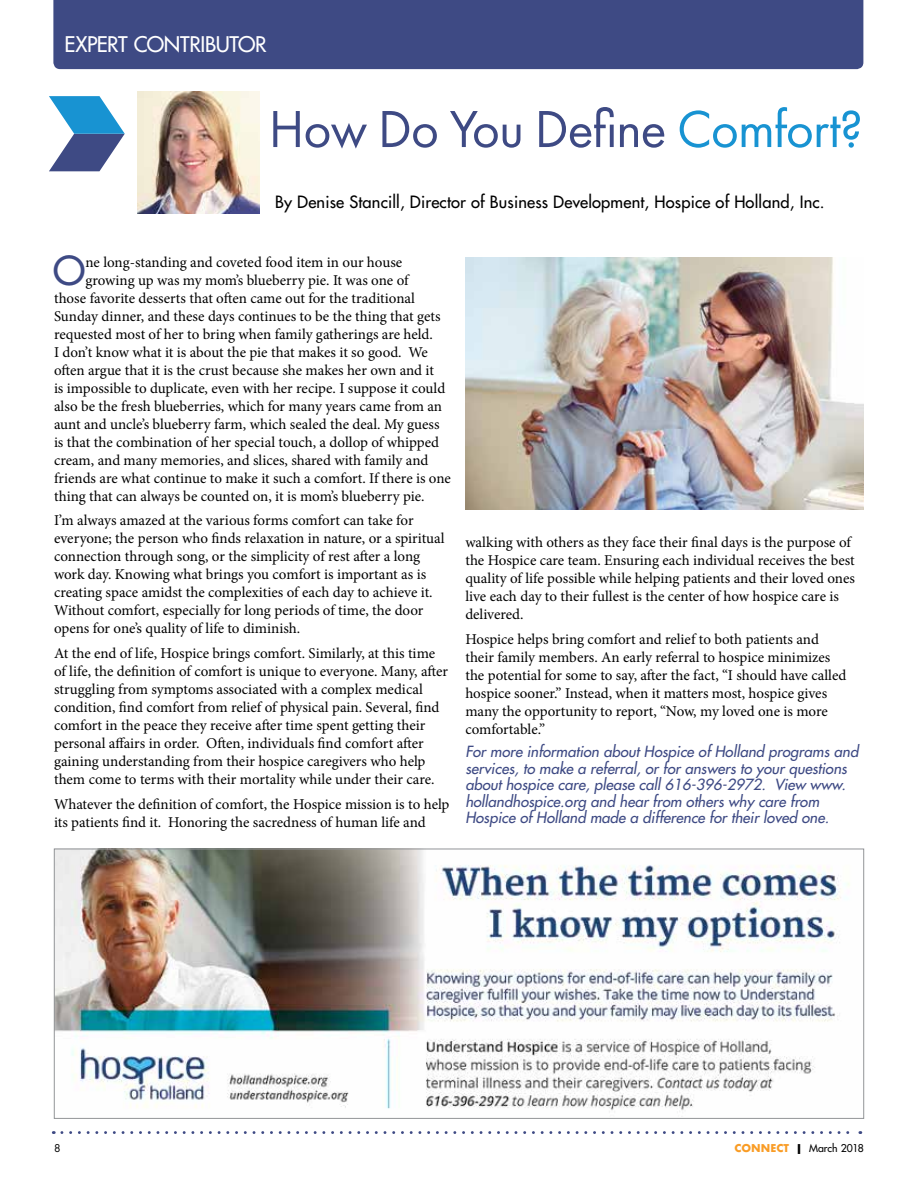
<style>
.page{position:relative;width:918px;height:1188px;background:#fff}
.page>*{position:absolute;margin:0;border:0;box-sizing:border-box;transform-origin:0 0}
.t1{font:54px "Futura PT";letter-spacing:-.02em;color:#3e4a84}
.t2{font:38.85px "Futura";color:#3e4a84}
.t3{font:21px "Futura";letter-spacing:-.02em;color:#fff}
.t4{font:16.5px "Futura";letter-spacing:.01em;color:#000}
.t5{font:15px/18px "Minion Pro";color:#000}
.t6{font:italic 15px/16.5px "Futura";color:#3e4a84}
.t7{font:10.5px "Futura";color:#000}
.t8{font:10.5px "Futura";color:#000}
.s1{color:#1893d2}
.s2{font-weight:700;color:#f99c25}
.s3{font-weight:700}
</style>
<div class="page">
<div style="left:53px;top:0;width:810px;height:69px;background:#3e4a84"></div>
<svg style="left:49px;top:96px;width:76px;height:75px"></svg>
<img style="left:138px;top:91px;width:121px;height:123px">
<svg style="left:62px;top:1131px;width:799px;height:3px"></svg>
<img style="left:56px;top:851px;width:794px;height:261px">
<img style="left:465px;top:258px;width:399px;height:251px">
<h3 class="t3" style="left:64px;top:31px;width:204px">EXPERT CONTRIBUTOR</h3>
<h1 class="t1" style="left:269px;top:97px;width:596px">How Do You Define <span class="s1">Comfort?</span></h1>
<p class="t4" style="left:275px;top:192px;width:551px">By Denise Stancill, Director of Business Development, Hospice of Holland, Inc.</p>
<h2 class="t2" style="left:53px;top:246px;width:34px">O</h2>
<p class="t5" style="left:85px;top:253px;width:318px">ne long-standing and coveted food item in our house</p>
<p class="t5" style="left:85px;top:271px;width:325px">growing up was my mom’s blueberry pie. It was one of</p>
<p class="t5" style="left:54px;top:289px;width:362px">those favorite desserts that often came out for the traditional</p>
<p class="t5" style="left:54px;top:307px;width:388px">Sunday dinner, and these days continues to be the thing that gets</p>
<p class="t5" style="left:54px;top:325px;width:380px">requested most of her to bring when family gatherings are held.</p>
<p class="t5" style="left:54px;top:343px;width:376px">I don’t know what it is about the pie that makes it so good. We</p>
<p class="t5" style="left:54px;top:361px;width:382px">often argue that it is the crust because she makes her own and it</p>
<p class="t5" style="left:54px;top:379px;width:393px">is impossible to duplicate, even with her recipe. I suppose it could</p>
<p class="t5" style="left:54px;top:397px;width:390px">also be the fresh blueberries, which for many years came from an</p>
<p class="t5" style="left:54px;top:415px;width:387px">aunt and uncle’s blueberry farm, which sealed the deal. My guess</p>
<p class="t5" style="left:54px;top:433px;width:387px">is that the combination of her special touch, a dollop of whipped</p>
<p class="t5" style="left:54px;top:451px;width:376px">cream, and many memories, and slices, shared with family and</p>
<p class="t5" style="left:54px;top:469px;width:398px">friends are what continue to make it such a comfort. If there is one</p>
<p class="t5" style="left:54px;top:487px;width:372px">thing that can always be counted on, it is mom’s blueberry pie.</p>
<p class="t5" style="left:54px;top:512px;width:392px">I’m always amazed at the various forms comfort can take for everyone; the person who finds relaxation in nature, or a spiritual connection through song, or the simplicity of rest after a long work day. Knowing what brings you comfort is important as is creating space amidst the complexities of each day to achieve it.<br>Without comfort, especially for long periods of time, the door opens for one’s quality of life to diminish.</p>
<p class="t5" style="left:54px;top:644px;width:396px">At the end of life, Hospice brings comfort. Similarly, at this time of life, the definition of comfort is unique to everyone. Many, after struggling from symptoms associated with a complex medical condition, find comfort from relief of physical pain. Several, find comfort in the peace they receive after time spent getting their personal affairs in order. Often, individuals find comfort after gaining understanding from their hospice caregivers who help them come to terms with their mortality while under their care.</p>
<p class="t5" style="left:54px;top:795px;width:397px">Whatever the definition of comfort, the Hospice mission is to help its patients find it. Honoring the sacredness of human life and</p>
<p class="t5" style="left:465px;top:534px;width:391px">walking with others as they face their final days is the purpose of the Hospice care team. Ensuring each individual receives the best quality of life possible while helping patients and their loved ones live each day to their fullest is the center of how hospice care is delivered.</p>
<p class="t5" style="left:465px;top:630px;width:383px">Hospice helps bring comfort and relief to both patients and their family members. An early referral to hospice minimizes the potential for some to say, after the fact, “I should have called hospice sooner.” Instead, when it matters most, hospice gives many the opportunity to report, “Now, my loved one is more comfortable.”</p>
<p class="t6" style="left:465px;top:744px;width:394px">For more information about Hospice of Holland programs and services, to make a referral, or for answers to your questions about hospice care, please call 616-396-2972. View www. hollandhospice.org and hear from others why care from Hospice of Holland made a difference for their loved one.</p>
<p class="t8" style="left:54px;top:1142px;width:8px">8</p>
<p class="t7" style="left:734px;top:1142px;width:131px"><span class="s2">CONNECT</span> <span class="s3">|</span> March 2018</p>
</div>
